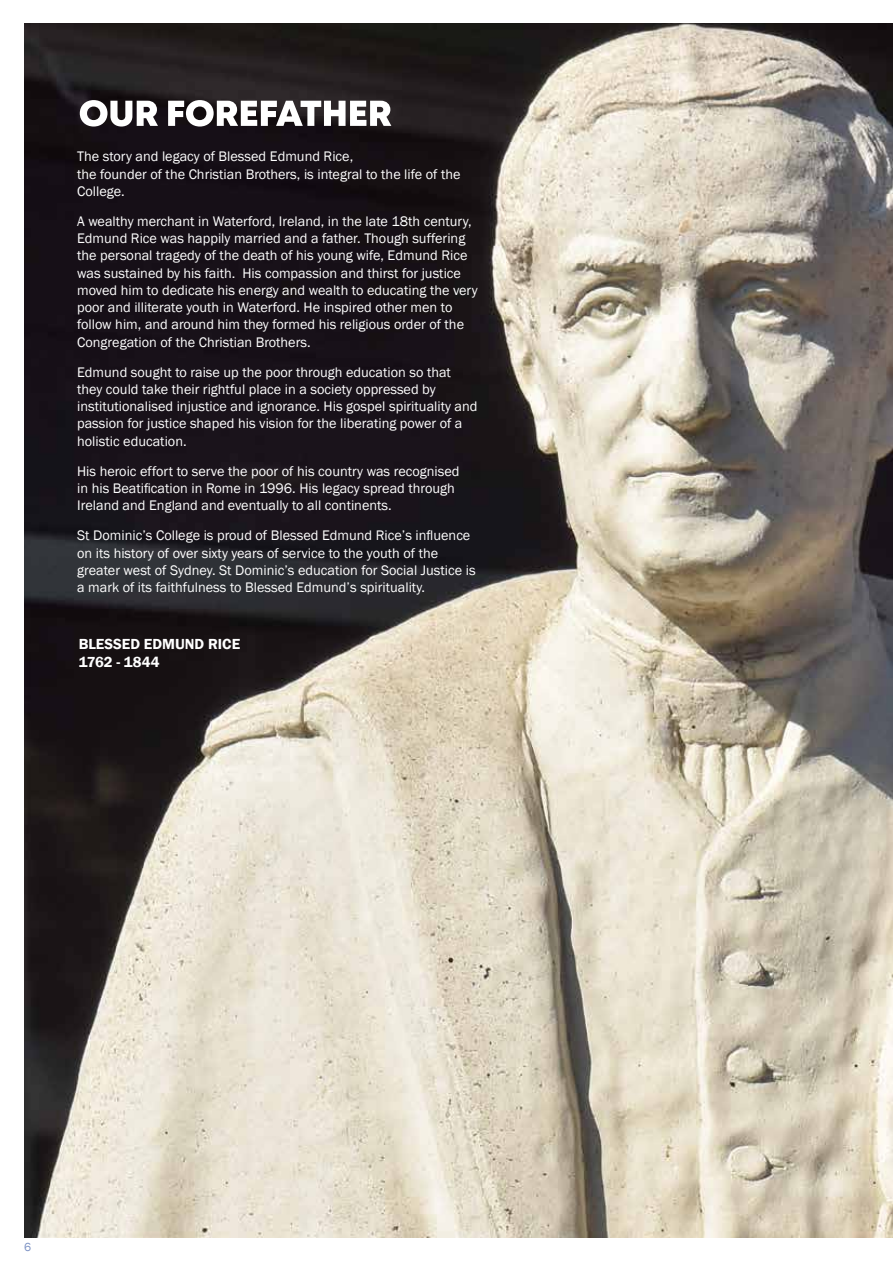
<style>
.page{position:relative;width:893px;height:1263px;background:#fff}
.page>*{position:absolute;margin:0;border:0;box-sizing:border-box;transform-origin:0 0}
.t1{font:600 15px/18px "Franklin Gothic";color:#fff}
.t2{font:14.25px/17.2px "Franklin Gothic";color:#fff}
.t3{font:12px "Franklin Gothic";color:#7b91c3}
</style>
<div class="page">
<img style="left:24px;top:23px;width:869px;height:1214px">
<svg style="left:80px;top:100px;width:311px;height:27px"></svg>
<p class="t2" style="left:77px;top:148px;width:385px">The story and legacy of Blessed Edmund Rice,<br>the founder of the Christian Brothers, is integral to the life of the<br>College.</p>
<p class="t2" style="left:77px;top:213px;width:402px">A wealthy merchant in Waterford, Ireland, in the late 18th century, Edmund Rice was happily married and a father. Though suffering the personal tragedy of the death of his young wife, Edmund Rice was sustained by his faith. His compassion and thirst for justice moved him to dedicate his energy and wealth to educating the very poor and illiterate youth in Waterford. He inspired other men to follow him, and around him they formed his religious order of the Congregation of the Christian Brothers.</p>
<p class="t2" style="left:77px;top:364px;width:402px">Edmund sought to raise up the poor through education so that they could take their rightful place in a society oppressed by institutionalised injustice and ignorance. His gospel spirituality and passion for justice shaped his vision for the liberating power of a holistic education.</p>
<p class="t2" style="left:77px;top:463px;width:384px">His heroic effort to serve the poor of his country was recognised in his Beatification in Rome in 1996. His legacy spread through<br>Ireland and England and eventually to all continents.</p>
<p class="t2" style="left:77px;top:527px;width:400px">St Dominic’s College is proud of Blessed Edmund Rice’s influence on its history of over sixty years of service to the youth of the greater west of Sydney. St Dominic’s education for Social Justice is a mark of its faithfulness to Blessed Edmund’s spirituality.</p>
<p class="t1" style="left:79px;top:635px;width:163px">BLESSED EDMUND RICE<br>1762 - 1844</p>
<p class="t3" style="left:24px;top:1240px;width:9px">6</p>
</div>
